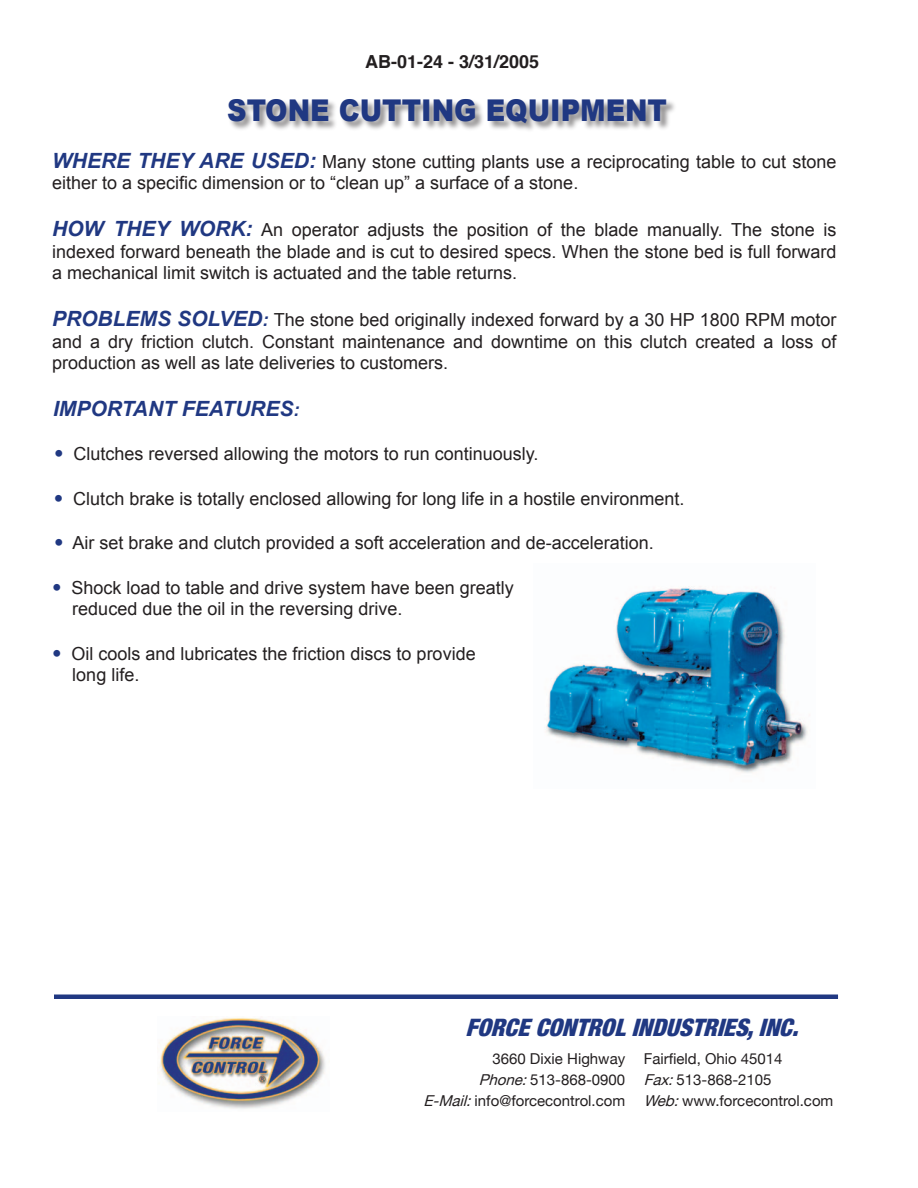
<style>
.page{position:relative;width:918px;height:1188px;background:#fff}
.page>*{position:absolute;margin:0;border:0;box-sizing:border-box;transform-origin:0 0}
.t1{font:900 30px "Arial";color:#203882;scale:.9 1}
.t2{font:italic 900 condensed 24px "Helvetica Neue";color:#203882}
.t3{font:italic 700 21px "Arial";color:#203882}
.t4{font:18px/21.6px "Arial";color:#231f20}
.t5{font:700 18px "Helvetica";color:#231f20}
.t6{font:15px/21px "Helvetica Neue";color:#231f20;text-align:right}
.s1{font-weight:700;font-style:italic;font-size:21px;color:#203882}
.s2{font-weight:700;font-style:italic;color:#203882}
.s3{font-size:18px}
.s4{font-size:27px;color:#203882}
.s5{font-style:italic}
</style>
<div class="page">
<div style="left:227px;top:99px;width:450px;height:35px;background:#231f20;opacity:.5"></div>
<img style="left:160px;top:1018px;width:165px;height:91px">
<div style="left:54px;top:994px;width:784px;height:5px;background:#203882"></div>
<img style="left:546px;top:586px;width:262px;height:187px">
<p class="t5" style="left:365px;top:49px;width:176px">AB-01-24 - 3/31/2005</p>
<h1 class="t1" style="left:227px;top:94px;width:490px">STONE CUTTING EQUIPMENT</h1>
<p class="t4" style="left:52px;top:151px;width:786px"><span class="s1">WHERE THEY ARE USED:</span> Many stone cutting plants use a reciprocating table to cut stone either to a specific dimension or to “clean up” a surface of a stone.</p>
<p class="t4" style="left:52px;top:219px;width:786px;text-align:justify"><span class="s1">HOW THEY WORK:</span> An operator adjusts the position of the blade manually. The stone is indexed forward beneath the blade and is cut to desired specs. When the stone bed is full forward a mechanical limit switch is actuated and the table returns.</p>
<p class="t4" style="left:52px;top:309px;width:786px;text-align:justify"><span class="s1">PROBLEMS SOLVED</span><span class="s2">:</span> The stone bed originally indexed forward by a 30 HP 1800 RPM motor and a dry friction clutch. Constant maintenance and downtime on this clutch created a loss of production as well as late deliveries to customers.</p>
<p class="t3" style="left:53px;top:397px;width:248px">IMPORTANT FEATURES<span class="s3">:</span></p>
<p class="t4" style="left:54px;top:443px;width:486px"><span class="s4">•</span> Clutches reversed allowing the motors to run continuously.</p>
<p class="t4" style="left:54px;top:488px;width:632px"><span class="s4">•</span> Clutch brake is totally enclosed allowing for long life in a hostile environment.</p>
<p class="t4" style="left:54px;top:532px;width:601px"><span class="s4">•</span> Air set brake and clutch provided a soft acceleration and de-acceleration.</p>
<p class="t4" style="left:72px;top:577px;width:443px;text-indent:-20px"><span class="s4">•</span> Shock load to table and drive system have been greatly reduced due the oil in the reversing drive.</p>
<p class="t4" style="left:72px;top:643px;width:405px;text-indent:-20px"><span class="s4">•</span> Oil cools and lubricates the friction discs to provide long life.</p>
<h2 class="t2" style="left:466px;top:1012px;width:342px">FORCECONTROLINDUSTRIES,INC.</h2>
<p class="t6" style="left:423px;top:1048px;width:203px">3660 Dixie Highway<br><span class="s5">Phone:</span>513-868-0900<br><span class="s5">E-Mail:</span>info@forcecontrol.com</p>
<p class="t6" style="left:644px;top:1048px;width:191px;text-align:left">Fairfield, Ohio 45014<br><span class="s5">Fax:</span>513-868-2105<br><span class="s5">Web:</span>www.forcecontrol.com</p>
</div>
